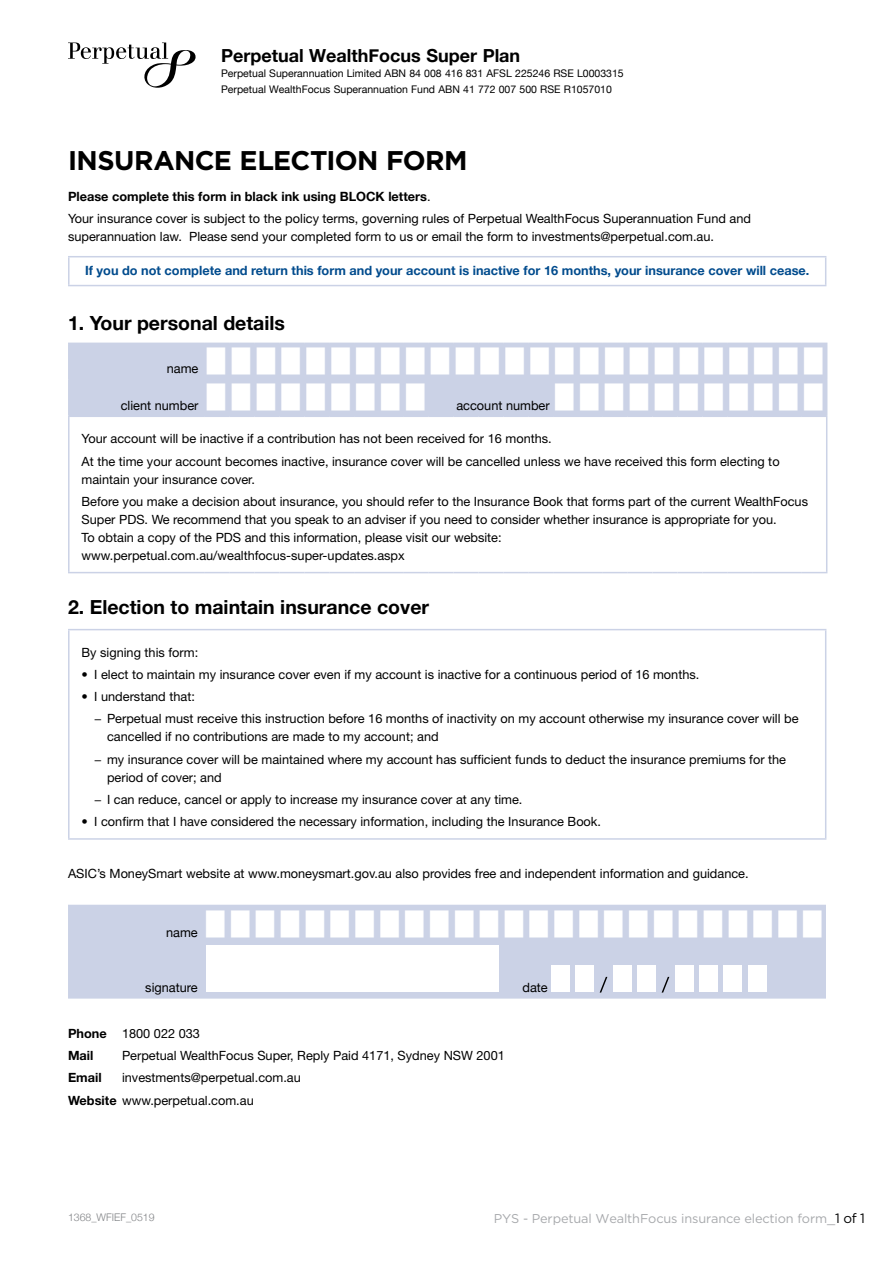
<style>
.page{position:relative;width:893px;height:1263px;background:#fff}
.page>*{position:absolute;margin:0;border:0;box-sizing:border-box;transform-origin:0 0}
.t1{font:700 27px "Gotham";letter-spacing:-.025em;color:#000}
.t2{font:700 19.5px "Helvetica Neue LT";color:#000}
.t3{font:700 19.5px "Helvetica Neue";color:#000}
.t4{font:700 18px "Helvetica Neue";color:#000}
.t5{font:12.75px/22.2px "Helvetica Neue LT";color:#000}
.t6{font:700 12.75px "Helvetica Neue";color:#004b8d}
.t7{font:12.75px "Gotham";letter-spacing:-.01em;color:#a7a9ac}
.t8{font:700 12.75px "Helvetica Neue";color:#000}
.t9{font:12.75px "Helvetica Neue";color:#000}
.t10{font:700 12.75px "Helvetica Neue LT";color:#000}
.t11{font:10.5px/15.6px "Helvetica Neue";color:#000}
.t12{font:300 10.5px "Helvetica Neue";color:#808285}
.s1{font-weight:400}
.s2{font-weight:700}
.s3{font-size:13.5px}
.s4{font-size:13.5px;color:#000}
</style>
<div class="page">
<hr style="left:68px;top:256px;width:758px;height:1px;background:#cbd2e6">
<hr style="left:68px;top:257px;width:2px;height:28px;background:#cbd2e6">
<svg style="left:825px;top:257px;width:1px;height:28px"></svg>
<hr style="left:68px;top:285px;width:758px;height:1px;background:#cbd2e6">
<div style="left:70px;top:344px;width:756px;height:72px;background:#cbd2e6"></div>
<hr style="left:68px;top:344px;width:2px;height:36px;background:#cbd2e6">
<hr style="left:204px;top:344px;width:2px;height:36px;background:#cbd2e6">
<hr style="left:68px;top:380px;width:2px;height:36px;background:#cbd2e6">
<hr style="left:204px;top:380px;width:2px;height:36px;background:#cbd2e6">
<hr style="left:68px;top:417px;width:2px;height:155px;background:#cbd2e6">
<hr style="left:68px;top:416px;width:137px;height:1px;background:#cbd2e6">
<hr style="left:68px;top:343px;width:137px;height:1px;background:#cbd2e6">
<hr style="left:826px;top:344px;width:1px;height:36px;background:#cbd2e6">
<hr style="left:826px;top:380px;width:1px;height:36px;background:#cbd2e6">
<hr style="left:826px;top:417px;width:1px;height:155px;background:#cbd2e6">
<hr style="left:68px;top:572px;width:137px;height:1px;background:#cbd2e6">
<svg style="left:205px;top:572px;width:622px;height:1px"></svg>
<hr style="left:68px;top:629px;width:758px;height:1px;background:#cbd2e6">
<hr style="left:68px;top:630px;width:2px;height:208px;background:#cbd2e6">
<hr style="left:825px;top:630px;width:1px;height:208px;background:#cbd2e6">
<hr style="left:68px;top:838px;width:758px;height:2px;background:#cbd2e6">
<div style="left:68px;top:905px;width:758px;height:93px;background:#cbd2e6"></div>
<div style="left:206px;top:945px;width:292px;height:47px;background:#fff"></div>
<div style="left:551px;top:965px;width:19px;height:27px;background:#fff"></div>
<div style="left:575px;top:965px;width:19px;height:27px;background:#fff"></div>
<svg style="left:600px;top:977px;width:7px;height:15px"></svg>
<div style="left:613px;top:965px;width:19px;height:27px;background:#fff"></div>
<div style="left:637px;top:965px;width:19px;height:27px;background:#fff"></div>
<svg style="left:662px;top:977px;width:7px;height:15px"></svg>
<div style="left:675px;top:965px;width:19px;height:27px;background:#fff"></div>
<div style="left:699px;top:965px;width:19px;height:27px;background:#fff"></div>
<div style="left:724px;top:965px;width:18px;height:27px;background:#fff"></div>
<div style="left:748px;top:965px;width:18px;height:27px;background:#fff"></div>
<svg style="left:68px;top:43px;width:128px;height:45px"></svg>
<div style="left:205px;top:343px;width:622px;height:31px;background:#cbd2e6"></div>
<div style="left:205px;top:383px;width:622px;height:34px;background:#cbd2e6"></div>
<svg style="left:206px;top:910px;width:19px;height:28px"></svg>
<svg style="left:231px;top:910px;width:19px;height:28px"></svg>
<svg style="left:256px;top:910px;width:18px;height:28px"></svg>
<svg style="left:281px;top:910px;width:18px;height:28px"></svg>
<svg style="left:306px;top:910px;width:18px;height:28px"></svg>
<svg style="left:331px;top:910px;width:18px;height:28px"></svg>
<svg style="left:355px;top:910px;width:19px;height:28px"></svg>
<svg style="left:380px;top:910px;width:19px;height:28px"></svg>
<svg style="left:405px;top:910px;width:19px;height:28px"></svg>
<svg style="left:430px;top:910px;width:19px;height:28px"></svg>
<svg style="left:455px;top:910px;width:18px;height:28px"></svg>
<svg style="left:480px;top:910px;width:18px;height:28px"></svg>
<svg style="left:505px;top:910px;width:18px;height:28px"></svg>
<svg style="left:530px;top:910px;width:18px;height:28px"></svg>
<svg style="left:554px;top:910px;width:19px;height:28px"></svg>
<svg style="left:579px;top:910px;width:19px;height:28px"></svg>
<svg style="left:604px;top:910px;width:19px;height:28px"></svg>
<svg style="left:629px;top:910px;width:19px;height:28px"></svg>
<svg style="left:654px;top:910px;width:18px;height:28px"></svg>
<svg style="left:679px;top:910px;width:18px;height:28px"></svg>
<svg style="left:704px;top:910px;width:18px;height:28px"></svg>
<svg style="left:729px;top:910px;width:18px;height:28px"></svg>
<svg style="left:753px;top:910px;width:19px;height:28px"></svg>
<svg style="left:778px;top:910px;width:19px;height:28px"></svg>
<svg style="left:803px;top:910px;width:19px;height:28px"></svg>
<h3 class="t4" style="left:221px;top:41px;width:301px">Perpetual WealthFocus Super Plan</h3>
<p class="t11" style="left:221px;top:66px;width:404px">Perpetual Superannuation Limited ABN 84 008 416 831 AFSL 225246 RSE L0003315<br>Perpetual WealthFocus Superannuation Fund ABN 41 772 007 500 RSE R1057010</p>
<h1 class="t1" style="left:68px;top:143px;width:401px">INSURANCE ELECTION FORM</h1>
<p class="t8" style="left:68px;top:187px;width:364px">Please complete this form in black ink using BLOCK letters<span class="s1">.</span></p>
<p class="t5" style="left:68px;top:210px;width:684px;line-height:18px">Your insurance cover is subject to the policy terms, governing rules of Perpetual WealthFocus Superannuation Fund and superannuation law. Please send your completed form to us or email the form to investments@perpetual.com.au.</p>
<p class="t6" style="left:85px;top:261px;width:726px">If you do not complete and return this form and your account is inactive for 16 months, your insurance cover will cease.</p>
<h2 class="t3" style="left:68px;top:308px;width:218px">1. Your personal details</h2>
<p class="t9" style="left:167px;top:360px;width:33px">name</p>
<p class="t9" style="left:121px;top:396px;width:79px">client number</p>
<p class="t9" style="left:456px;top:396px;width:95px">account number</p>
<p class="t5" style="left:82px;top:427px;width:700px">Your account will be inactive if a contribution has not been received for 16 months.<br>At the time your account becomes inactive, insurance cover will be cancelled unless we have received this form electing to</p>
<p class="t5" style="left:82px;top:468px;width:728px">maintain your insurance cover.<br>Before you make a decision about insurance, you should refer to the Insurance Book that forms part of the current WealthFocus</p>
<p class="t5" style="left:82px;top:510px;width:697px;line-height:18px">Super PDS. We recommend that you speak to an adviser if you need to consider whether insurance is appropriate for you.<br>To obtain a copy of the PDS and this information, please visit our website: www.perpetual.com.au/wealthfocus-super-updates.aspx</p>
<h2 class="t2" style="left:68px;top:595px;width:363px">2. Election to maintain insurance cover</h2>
<p class="t5" style="left:82px;top:641px;width:118px">By signing this form:</p>
<p class="t5" style="left:82px;top:663px;width:619px">• I elect to maintain my insurance cover even if my account is inactive for a continuous period of 16 months.</p>
<p class="t5" style="left:94px;top:685px;width:706px;text-indent:-13px">• I understand that:<br>− Perpetual must receive this instruction before 16 months of inactivity on my account otherwise my insurance cover will be</p>
<p class="t5" style="left:94px;top:726px;width:693px;text-indent:13px">cancelled if no contributions are made to my account; and<br>− my insurance cover will be maintained where my account has sufficient funds to deduct the insurance premiums for the</p>
<p class="t5" style="left:94px;top:766px;width:430px;text-indent:13px">period of cover; and<br>− I can reduce, cancel or apply to increase my insurance cover at any time.</p>
<p class="t5" style="left:82px;top:810px;width:521px">• I confirm that I have considered the necessary information, including the Insurance Book.</p>
<p class="t5" style="left:68px;top:862px;width:682px">ASIC’s MoneySmart website at www.moneysmart.gov.au also provides free and independent information and guidance.</p>
<p class="t9" style="left:166px;top:923px;width:33px">name</p>
<p class="t9" style="left:145px;top:978px;width:54px">signature</p>
<p class="t9" style="left:522px;top:978px;width:27px">date</p>
<p class="t5" style="left:68px;top:1022px;width:133px"><span class="s2">Phone</span> 1800 022 033<br><span class="s2">Mail</span></p>
<p class="t5" style="left:122px;top:1044px;width:384px">Perpetual WealthFocus Super, Reply Paid 4171, Sydney NSW 2001</p>
<p class="t5" style="left:68px;top:1066px;width:234px;text-indent:54px">investments@perpetual.com.au<br><span class="s2">Website</span> www.perpetual.com.au</p>
<p class="t10" style="left:68px;top:1070px;width:35px">Email</p>
<p class="t12" style="left:68px;top:1209px;width:88px">1368_WFIEF_0519</p>
<p class="t7" style="left:494px;top:1211px;width:372px">PYS - Perpetual WealthFocus insurance election form<span class="s3">_</span><span class="s4">1 of 1</span></p>
</div>
